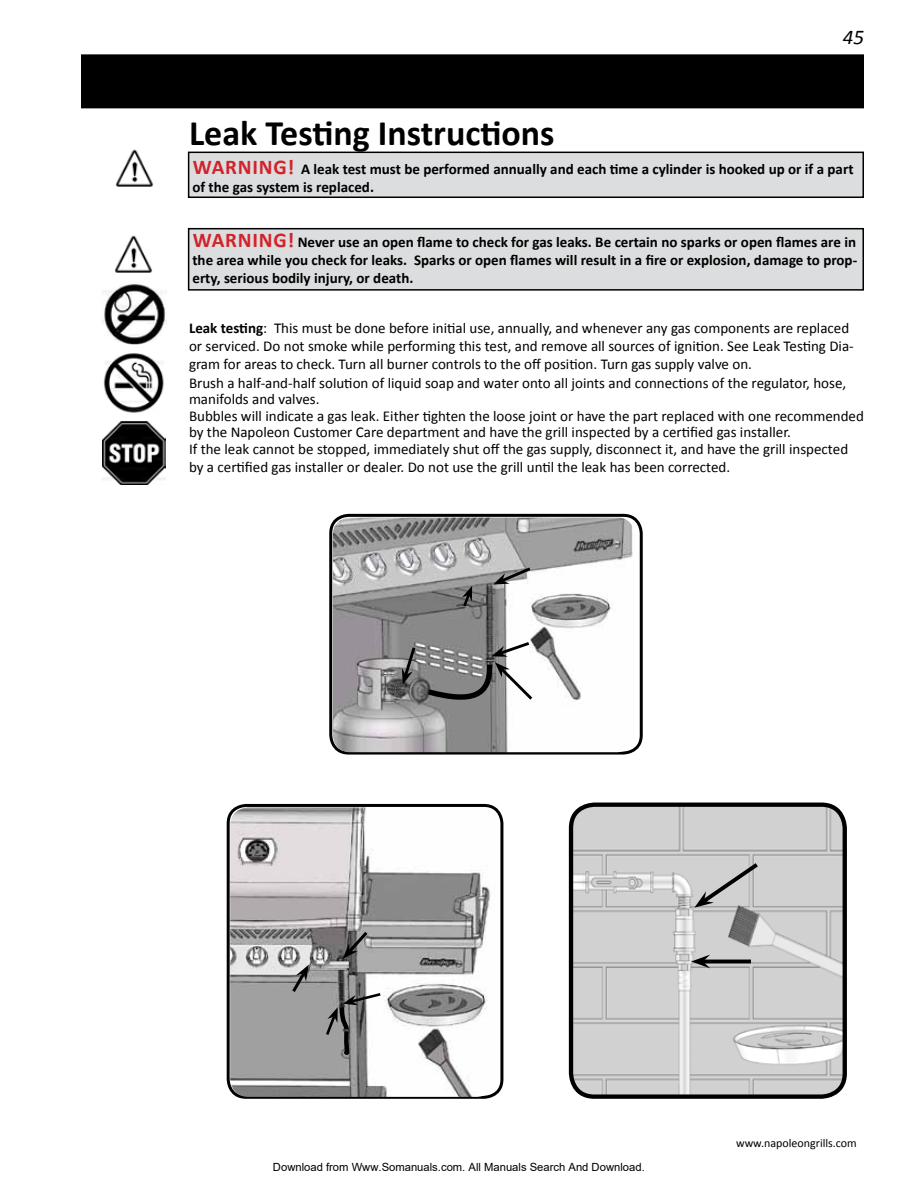
<style>
.page{position:relative;width:918px;height:1188px;background:#fff}
.page>*{position:absolute;margin:0;border:0;box-sizing:border-box;transform-origin:0 0}
.t1{font:700 36px "Calibri";color:#000}
.t2{font:700 21px "Calibri";color:#d2232a}
.t3{font:italic 21px "Calibri";color:#000}
.t4{font:15px/18.5px "Calibri";color:#000}
.t5{font:700 15px/18px "Calibri";color:#000}
.t6{font:12px "Calibri";color:#000}
.t7{font:11.25px "Arial";color:#000}
.s1{font-size:21px;color:#d2232a}
.s2{font-weight:700}
</style>
<div class="page">
<div style="left:227px;top:804px;width:276px;height:295px;border:3px solid #000;border-radius:18px"></div>
<div style="left:189px;top:229px;width:674px;height:61px;background:#dcddde"></div>
<div style="left:188px;top:228px;width:676px;height:63px;border:2px solid #000"></div>
<div style="left:189px;top:152px;width:674px;height:45px;background:#dcddde"></div>
<div style="left:188px;top:152px;width:676px;height:46px;border:2px solid #000"></div>
<div style="left:82px;top:55px;width:781px;height:53px;background:#000"></div>
<div style="left:81px;top:54px;width:783px;height:54px;border:2px solid #000"></div>
<img style="left:101px;top:282px;width:66px;height:63px">
<img style="left:115px;top:235px;width:37px;height:37px">
<img style="left:116px;top:149px;width:37px;height:37px">
<img style="left:569px;top:806px;width:278px;height:289px">
<svg style="left:694px;top:859px;width:68px;height:49px"></svg>
<hr style="left:703px;top:960px;width:48px;height:3px;background:#000">
<svg style="left:691px;top:955px;width:19px;height:13px"></svg>
<div style="left:569px;top:803px;width:278px;height:296px;border:4px solid #000;border-radius:23px"></div>
<img style="left:102px;top:421px;width:64px;height:64px">
<img style="left:103px;top:353px;width:61px;height:60px">
<div style="left:329px;top:514px;width:314px;height:241px;border:3px solid #000;border-radius:18px"></div>
<img style="left:333px;top:518px;width:301px;height:234px">
<svg style="left:493px;top:565px;width:41px;height:20px"></svg>
<svg style="left:461px;top:586px;width:11px;height:23px"></svg>
<svg style="left:402px;top:640px;width:133px;height:64px"></svg>
<img style="left:230px;top:807px;width:265px;height:290px">
<svg style="left:289px;top:965px;width:20px;height:30px"></svg>
<svg style="left:343px;top:929px;width:28px;height:30px"></svg>
<svg style="left:324px;top:991px;width:59px;height:67px"></svg>
<h2 class="t3" style="left:843px;top:24px;width:23px">45</h2>
<h1 class="t1" style="left:189px;top:111px;width:367px">Leak Testing Instructions</h1>
<p class="t5" style="left:192px;top:160px;width:663px"><span class="s1">WARNING!</span> A leak test must be performed annually and each time a cylinder is hooked up or if a part of the gas system is replaced.</p>
<h2 class="t2" style="left:193px;top:227px;width:33px">Warning</h2>
<p class="t5" style="left:192px;top:232px;width:666px;text-align:justify;text-indent:95px"><span class="s1">!</span> Never use an open flame to check for gas leaks. Be certain no sparks or open flames are in the area while you check for leaks. Sparks or open flames will result in a fire or explosion, damage to prop&shy;erty, serious bodily injury, or death.</p>
<p class="t4" style="left:189px;top:318px;width:666px"><span class="s2">Leak testing</span>: This must be done before initial use, annually, and whenever any gas components are replaced or serviced. Do not smoke while performing this test, and remove all sources of ignition. See Leak Testing Dia&shy;gram for areas to check. Turn all burner controls to the off position. Turn gas supply valve on.<br>Brush a half-and-half solution of liquid soap and water onto all joints and connections of the regulator, hose,</p>
<p class="t4" style="left:189px;top:390px;width:676px;line-height:16.5px">manifolds and valves.<br>Bubbles will indicate a gas leak. Either tighten the loose joint or have the part replaced with one recommended by the Napoleon Customer Care department and have the grill inspected by a certified gas installer.<br>If the leak cannot be stopped, immediately shut off the gas supply, disconnect it, and have the grill inspected</p>
<p class="t4" style="left:189px;top:457px;width:543px">by a certified gas installer or dealer. Do not use the grill until the leak has been corrected.</p>
<p class="t7" style="left:273px;top:1160px;width:373px">Download from Www.Somanuals.com. All Manuals Search And Download.</p>
<p class="t6" style="left:736px;top:1136px;width:122px">www.napoleongrills.com</p>
</div>
